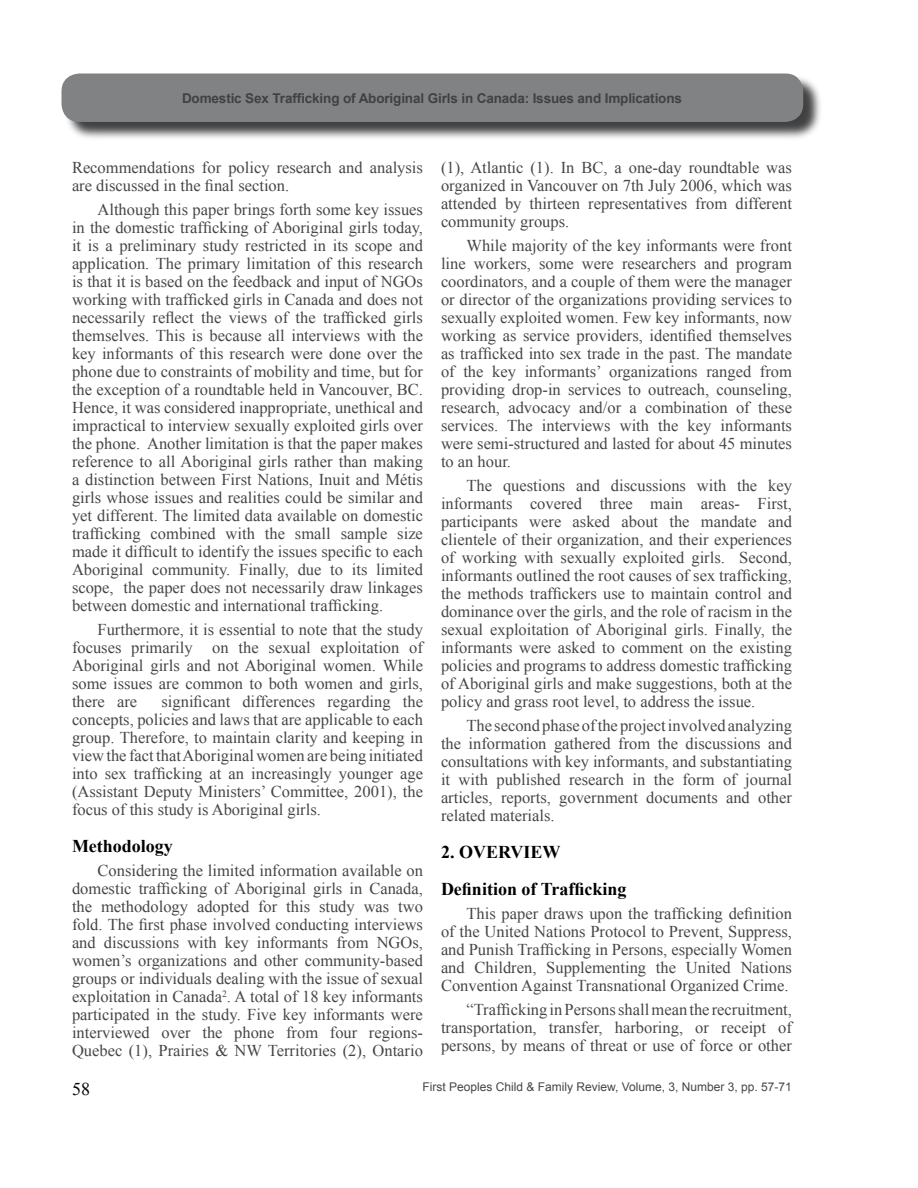
<style>
.page{position:relative;width:918px;height:1188px;background:#fff}
.page>*{position:absolute;margin:0;border:0;box-sizing:border-box;transform-origin:0 0}
.t1{font:700 18px/36.6px "Times New Roman";color:#000}
.t2{font:18px "Times New Roman";color:#000}
.t3{font:16.5px/18px "Times New Roman";color:#464648;text-align:justify}
.t4{font:700 13.5px "Arial";letter-spacing:-.01em;color:#414142}
.t5{font:12px "Arial";color:#464648}
</style>
<div class="page">
<div style="left:63px;top:75px;width:760px;height:67px;background:#000;opacity:.75"></div>
<div style="left:62px;top:73px;width:741px;height:49px;background:#808284;border-radius:18px"></div>
<p class="t4" style="left:182px;top:89px;width:502px">Domestic Sex Trafficking of Aboriginal Girls in Canada: Issues and Implications</p>
<p class="t3" style="left:72px;top:159px;width:353px">Recommendations for policy research and analysis are discussed in the final section.</p>
<p class="t3" style="left:72px;top:201px;width:353px;text-indent:26px">Although this paper brings forth some key issues in the domestic trafficking of Aboriginal girls today, it is a preliminary study restricted in its scope and application. The primary limitation of this research is that it is based on the feedback and input of NGOs working with trafficked girls in Canada and does not necessarily reflect the views of the trafficked girls themselves. This is because all interviews with the key informants of this research were done over the phone due to constraints of mobility and time, but for the exception of a roundtable held in Vancouver, BC.<br>Hence, it was considered inappropriate, unethical and impractical to interview sexually exploited girls over the phone. Another limitation is that the paper makes reference to all Aboriginal girls rather than making a distinction between First Nations, Inuit and Métis girls whose issues and realities could be similar and yet different. The limited data available on domestic trafficking combined with the small sample size made it difficult to identify the issues specific to each Aboriginal community. Finally, due to its limited scope, the paper does not necessarily draw linkages between domestic and international trafficking.</p>
<p class="t3" style="left:72px;top:621px;width:353px;text-indent:26px">Furthermore, it is essential to note that the study focuses primarily on the sexual exploitation of Aboriginal girls and not Aboriginal women. While some issues are common to both women and girls, there are</p>
<p class="t3" style="left:72px;top:693px;width:353px;text-indent:90px">significant differences regarding the concepts, policies and laws that are applicable to each group. Therefore, to maintain clarity and keeping in view the fact that Aboriginal women are being initiated into sex trafficking at an increasingly younger age (Assistant Deputy Ministers’ Committee, 2001), the focus of this study is Aboriginal girls.</p>
<p class="t1" style="left:72px;top:827px;width:102px">Methodology</p>
<p class="t3" style="left:72px;top:861px;width:353px;text-indent:26px">Considering the limited information available on domestic trafficking of Aboriginal girls in Canada, the methodology adopted for this study was two fold. The first phase involved conducting interviews and discussions with key informants from NGOs, women’s organizations and other community-based groups or individuals dealing with the issue of sexual exploitation in Canada<sup>2</sup>. A total of 18 key informants participated in the study. Five key informants were interviewed over the phone from four regions-Quebec (1), Prairies &amp; NW Territories (2), Ontario</p>
<p class="t3" style="left:441px;top:159px;width:353px">(1), Atlantic (1). In BC, a one-day roundtable was organized in Vancouver on 7th July 2006, which was attended by thirteen representatives from different community groups.</p>
<p class="t3" style="left:441px;top:237px;width:353px;text-indent:26px">While majority of the key informants were front line workers, some were researchers and program coordinators, and a couple of them were the manager or director of the organizations providing services to sexually exploited women. Few key informants, now working as service providers, identified themselves as trafficked into sex trade in the past. The mandate of the key informants’ organizations ranged from providing drop-in services to outreach, counseling, research, advocacy and/or a combination of these services. The interviews with the key informants were semi-structured and lasted for about 45 minutes to an hour.</p>
<p class="t3" style="left:441px;top:477px;width:353px;text-indent:26px">The questions and discussions with the key informants covered three main areas- First, participants were asked about the mandate and clientele of their organization, and their experiences of working with sexually exploited girls. Second, informants outlined the root causes of sex trafficking, the methods traffickers use to maintain control and dominance over the girls, and the role of racism in the sexual exploitation of Aboriginal girls. Finally, the informants were asked to comment on the existing policies and programs to address domestic trafficking of Aboriginal girls and make suggestions, both at the policy and grass root level, to address the issue.</p>
<p class="t3" style="left:441px;top:717px;width:353px;text-indent:26px">The second phase of the project involved analyzing the information gathered from the discussions and consultations with key informants, and substantiating it with published research in the form of journal articles, reports, government documents and other related materials.</p>
<p class="t1" style="left:441px;top:833px;width:187px">2. OVERVIEW<br>Definition of Trafficking</p>
<p class="t3" style="left:441px;top:904px;width:353px;text-indent:26px">This paper draws upon the trafficking definition of the United Nations Protocol to Prevent, Suppress, and Punish Trafficking in Persons, especially Women and Children, Supplementing the United Nations Convention Against Transnational Organized Crime.</p>
<p class="t3" style="left:441px;top:1000px;width:352px;text-indent:26px">“Trafficking in Persons shall mean the recruitment, transportation, transfer, harboring, or receipt of persons, by means of threat or use of force or other</p>
<p class="t2" style="left:72px;top:1077px;width:19px">58</p>
<p class="t5" style="left:423px;top:1079px;width:371px">First Peoples Child &amp; Family Review, Volume, 3, Number 3, pp. 57-71</p>
</div>
